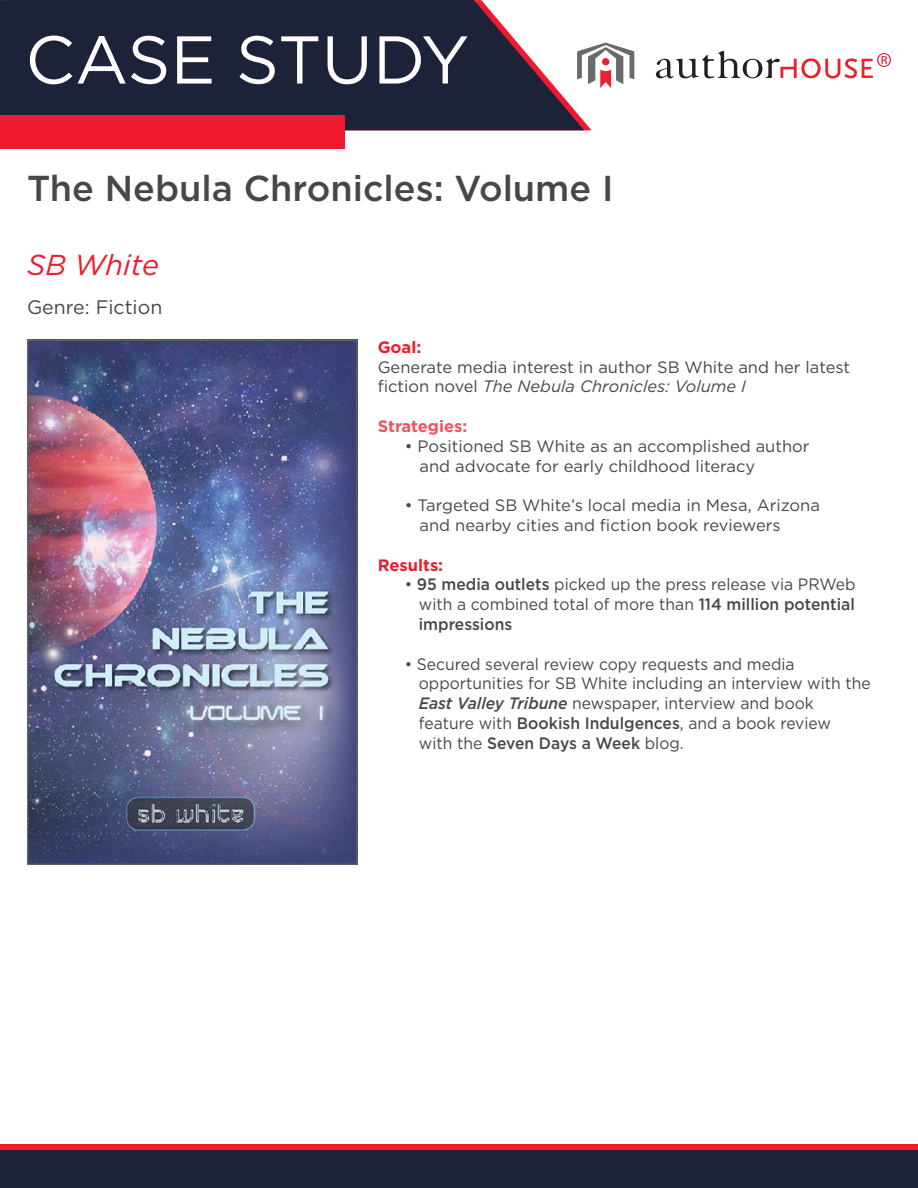
<style>
.page{position:relative;width:918px;height:1188px;background:#fff}
.page>*{position:absolute;margin:0;border:0;box-sizing:border-box;transform-origin:0 0}
.t1{font:67.35px "Gotham";color:#fff}
.t2{font:500 36px "Gotham";color:#474747}
.t3{font:italic 28.8px "Gotham";color:#ed1b2d}
.t4{font:19.5px "Gotham";color:#474747}
.t5{font:16.5px/19.8px "Gotham";color:#474747;text-align:justify;scale:.95 1}
.t6{font:16.5px/19.8px "Gotham";color:#474747}
.t7{font:700 16.5px "Gotham";color:#ed1b2d}
.t8{font:700 16.5px "Gotham";color:#f15461}
.s1{font-style:italic}
.s2{font-weight:500}
.s3{font-weight:500;font-style:italic}
</style>
<div class="page">
<svg style="left:0;top:1144px;width:918px;height:7px;background:#cf1c2e"></svg>
<div style="left:0;top:1151px;width:918px;height:37px;background:#1c2238"></div>
<svg style="left:0;top:0;width:584px;height:130px;background:#313448"></svg>
<div style="left:0;top:115px;width:345px;height:33px;background:#ed1b2d"></div>
<img style="left:29px;top:342px;width:326px;height:521px">
<svg style="left:656px;top:51px;width:235px;height:28px"></svg>
<svg style="left:577px;top:43px;width:57px;height:45px"></svg>
<h1 class="t1" style="left:25px;top:17px;width:446px">CASE STUDY</h1>
<h2 class="t2" style="left:27px;top:165px;width:588px">The Nebula Chronicles: Volume I</h2>
<h3 class="t3" style="left:27px;top:246px;width:134px">SB White</h3>
<p class="t4" style="left:27px;top:294px;width:137px">Genre: Fiction</p>
<p class="t7" style="left:378px;top:336px;width:45px">Goal:</p>
<p class="t6" style="left:378px;top:356px;width:474px">Generate media interest in author SB White and her latest fiction novel <span class="s1">The Nebula Chronicles: Volume I</span></p>
<p class="t8" style="left:378px;top:415px;width:91px">Strategies:</p>
<p class="t6" style="left:420px;top:436px;width:392px;text-indent:-15px">• Positioned SB White as an accomplished author and advocate for early childhood literacy</p>
<p class="t6" style="left:420px;top:495px;width:402px;text-indent:-15px">• Targeted SB White’s local media in Mesa, Arizona and nearby cities and fiction book reviewers</p>
<p class="t7" style="left:378px;top:554px;width:67px">Results:</p>
<p class="t5" style="left:419px;top:574px;width:461px;text-indent:-14px">• <span class="s2">95 media outlets</span> picked up the press release via PRWeb with a combined total of more than <span class="s2">114 million potential impressions</span></p>
<p class="t5" style="left:419px;top:653px;width:477px;text-align:left;text-indent:-14px">• Secured several review copy requests and media opportunities for SB White including an interview with the <span class="s3">East Valley Tribune</span> newspaper, interview and book feature with <span class="s2">Bookish Indulgences</span>, and a book review<br>with the <span class="s2">Seven Days a Week</span> blog.</p>
</div>
